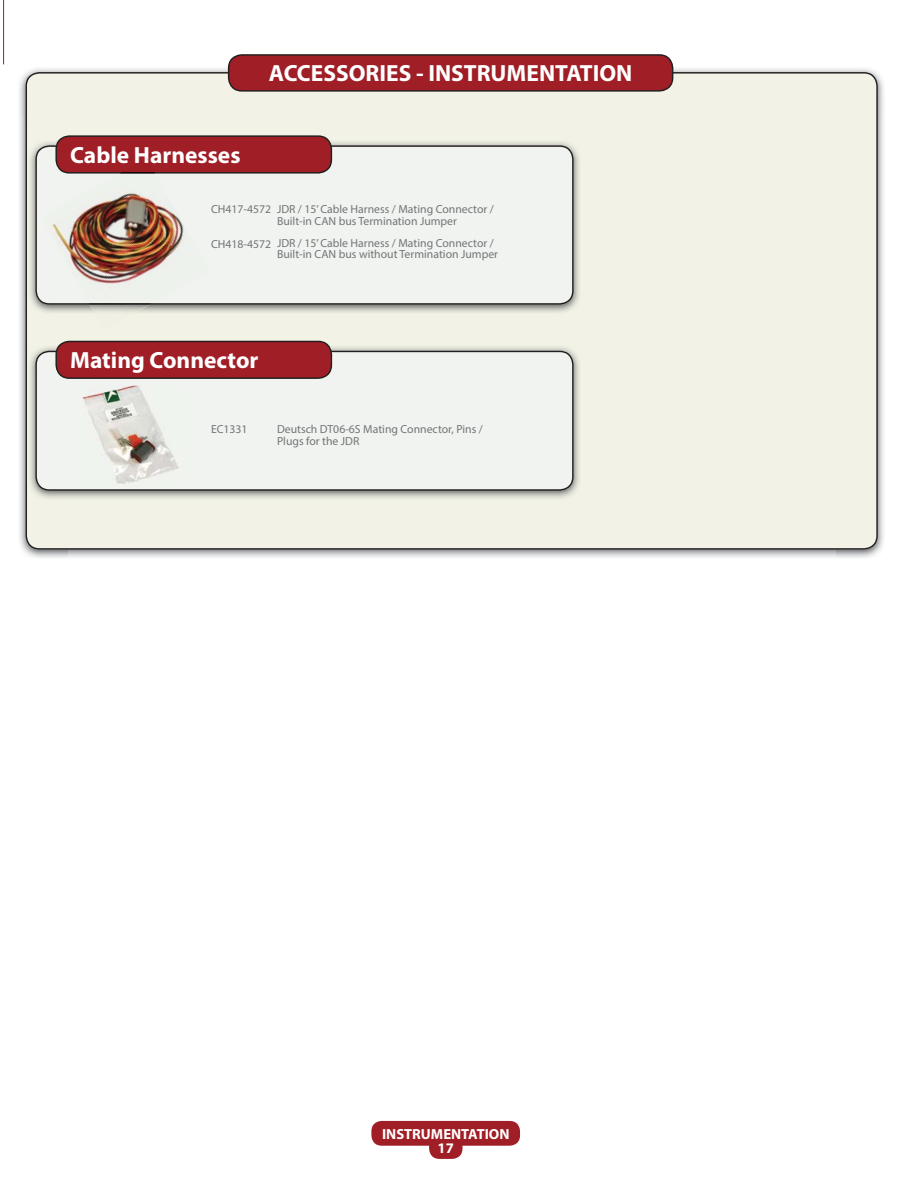
<style>
.page{position:relative;width:918px;height:1188px;background:#fff}
.page>*{position:absolute;margin:0;border:0;box-sizing:border-box;transform-origin:0 0}
.t1{font:700 23.4px "Myriad Pro";color:#fff}
.t2{font:700 14.7px/14.7px "Myriad Pro";color:#fff;text-align:center}
.t3{font:11.7px/11.7px "Myriad Pro";color:#737477}
</style>
<div class="page">
<div style="left:371px;top:1121px;width:149px;height:25px;background:#a01e26;border-radius:10px"></div>
<div style="left:429px;top:1134px;width:33px;height:25px;background:#a01e26;border-radius:10px"></div>
<img style="left:19px;top:67px;width:865px;height:48px">
<img style="left:19px;top:115px;width:49px;height:443px">
<img style="left:835px;top:115px;width:49px;height:443px">
<div style="left:26px;top:72px;width:852px;height:478px;background:#f2f3e6"></div>
<img style="left:28px;top:140px;width:553px;height:174px">
<div style="left:35px;top:145px;width:539px;height:160px;background:#f1f3f0"></div>
<img style="left:28px;top:345px;width:553px;height:155px">
<div style="left:35px;top:351px;width:539px;height:140px;background:#f1f3f0"></div>
<div style="left:56px;top:341px;width:275px;height:37px;background:#a01e26;border-radius:13px"></div>
<div style="left:55px;top:341px;width:277px;height:38px;border:1px solid #231f20;border-radius:13px"></div>
<div style="left:229px;top:55px;width:444px;height:36px;background:#a01e26;border-radius:13px"></div>
<div style="left:228px;top:54px;width:445px;height:38px;border:1px solid #231f20;border-radius:13px"></div>
<img style="left:79px;top:385px;width:108px;height:101px">
<img style="left:95px;top:314px;width:38px;height:16px">
<img style="left:89px;top:303px;width:63px;height:11px">
<img style="left:41px;top:174px;width:169px;height:129px">
<svg style="left:55px;top:135px;width:277px;height:39px;background:#98252c"></svg>
<h1 class="t1" style="left:70px;top:146px;width:172px">Cable arnesses</h1>
<h1 class="t1" style="left:134px;top:146px;width:18px">H</h1>
<h1 class="t1" style="left:269px;top:64px;width:365px">ACCESSORIES - INSTRUMENTATION</h1>
<p class="t3" style="left:277px;top:204px;width:218px">JDR / 15’ Cable Harness / Mating Connector /<br>Built-in CAN bus Termination Jumper</p>
<p class="t3" style="left:277px;top:238px;width:223px">JDR / 15’ Cable Harness / Mating Connector /<br>Built-in CAN bus without Termination Jumper</p>
<p class="t3" style="left:211px;top:204px;width:62px">CH417-4572</p>
<p class="t3" style="left:211px;top:239px;width:62px">CH418-4572</p>
<h1 class="t1" style="left:70px;top:351px;width:190px">Mating Connector</h1>
<p class="t3" style="left:211px;top:424px;width:38px">EC1331</p>
<p class="t3" style="left:277px;top:424px;width:207px">Deutsch DT06-6S Mating Connector, Pins /<br>Plugs for the JDR</p>
<p class="t2" style="left:382px;top:1127px;width:129px">INSTRUMENTATION<br>17</p>
</div>
